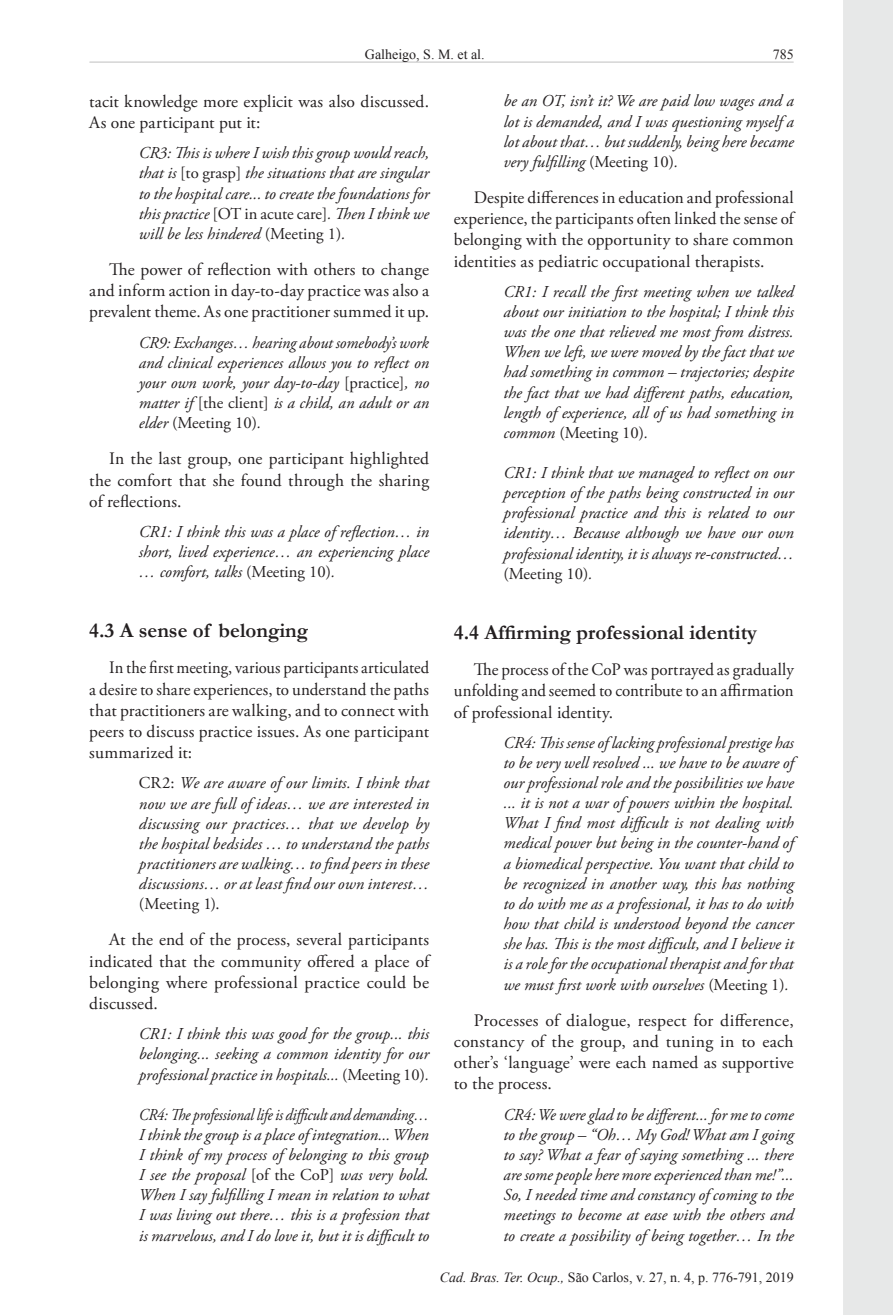
<style>
.page{position:relative;width:893px;height:1315px;background:#fff}
.page>*{position:absolute;margin:0;border:0;box-sizing:border-box;transform-origin:0 0}
.Heading2{font:700 21px "Garamond";color:#231f20}
.Paragraph{font:17.5px/21.2px "Adobe Garamond Pro";letter-spacing:.01em;color:#231f20;text-align:justify}
.Paragraph-2{font:17.5px/21.2px "Adobe Garamond Pro";letter-spacing:.01em;color:#231f20;text-align:justify;scale:.94 1}
.BlockQuote-Italico{font:italic 16.62px/20.1px "Adobe Garamond Pro";color:#231f20;text-align:justify}
.BlockQuote-Italico-2{font:italic 16.62px/20.1px "Adobe Garamond Pro";color:#231f20;text-align:justify;scale:.91 1}
.t1{font:14px "Times New Roman";color:#231f20}
.s1{font-style:normal}
.s2{font-style:italic}
</style>
<div class="page">
<div style="left:843px;top:0;width:50px;height:1315px;background:#e7e8e8"></div>
<hr style="left:90px;top:62px;width:703px;height:1px;background:#c0c0c0">
<p class="t1" style="left:365px;top:45px;width:121px">Galheigo, S. M. et al.</p>
<p class="Paragraph" style="left:89px;top:91px;width:341px">tacit knowledge more explicit was also discussed.<br>As one participant put it:</p>
<p class="BlockQuote-Italico" style="left:139px;top:143px;width:292px">CR3: This is where I wish this group would reach, that is <span class="s1">[to grasp]</span> the situations that are singular to the hospital care... to create the foundations for this practice <span class="s1">[OT in acute care]</span>. Then I think we will be less hindered <span class="s1">(Meeting 1)</span>.</p>
<p class="Paragraph" style="left:89px;top:259px;width:341px;text-indent:20px">The power of reflection with others to change and inform action in day-to-day practice was also a prevalent theme. As one practitioner summed it up.</p>
<p class="BlockQuote-Italico" style="left:139px;top:333px;width:292px">CR9: Exchanges… hearing about somebody’s work and clinical experiences allows you to reflect on your own work, your day-to-day <span class="s1">[practice]</span>, no matter if <span class="s1">[the client]</span> is a child, an adult or an elder <span class="s1">(Meeting 10)</span>.</p>
<p class="Paragraph" style="left:89px;top:449px;width:341px;text-indent:20px">In the last group, one participant highlighted the comfort that she found through the sharing of reflections.</p>
<p class="BlockQuote-Italico" style="left:139px;top:522px;width:292px">CR1: I think this was a place of reflection… in short, lived experience… an experiencing place … comfort, talks <span class="s1">(Meeting 10)</span>.</p>
<p class="BlockQuote-Italico" style="left:504px;top:91px;width:292px">be an OT, isn’t it? We are paid low wages and a lot is demanded, and I was questioning myself a lot about that… but suddenly, being here became very fulfilling <span class="s1">(Meeting 10)</span>.</p>
<p class="Paragraph" style="left:454px;top:187px;width:341px;text-indent:20px">Despite differences in education and professional experience, the participants often linked the sense of belonging with the opportunity to share common identities as pediatric occupational therapists.</p>
<p class="BlockQuote-Italico" style="left:504px;top:282px;width:292px">CR1: I recall the first meeting when we talked about our initiation to the hospital; I think this was the one that relieved me most from distress.<br>When we left, we were moved by the fact that we had something in common – trajectories; despite the fact that we had different paths, education, length of experience, all of us had something in common <span class="s1">(Meeting 10)</span>.</p>
<p class="BlockQuote-Italico" style="left:504px;top:463px;width:292px">CR1: I think that we managed to reflect on our perception of the paths being constructed in our professional practice and this is related to our identity… Because although we have our own professional identity, it is always re-constructed… <span class="s1">(Meeting 10)</span>.</p>
<p class="Heading2" style="left:89px;top:616px;width:220px">4.3 A sense of belonging</p>
<p class="Paragraph-2" style="left:89px;top:658px;width:363px;text-indent:20px">In the first meeting, various participants articulated a desire to share experiences, to understand the paths that practitioners are walking, and to connect with peers to discuss practice issues. As one participant summarized it:</p>
<p class="BlockQuote-Italico" style="left:139px;top:773px;width:292px"><span class="s1">CR2:</span> We are aware of our limits. I think that now we are full of ideas… we are interested in discussing our practices… that we develop by the hospital bedsides … to understand the paths practitioners are walking… to find peers in these discussions… or at least find our own interest… <span class="s1">(Meeting 1).</span></p>
<p class="Paragraph" style="left:89px;top:930px;width:341px;text-indent:20px">At the end of the process, several participants indicated that the community offered a place of belonging where professional practice could be discussed.</p>
<p class="BlockQuote-Italico" style="left:139px;top:1024px;width:292px">CR1: I think this was good for the group... this belonging... seeking a common identity for our professional practice in hospitals... <span class="s1">(Meeting 10)</span>.</p>
<p class="BlockQuote-Italico-2" style="left:139px;top:1104px;width:320px">CR4: The professional life is difficult and demanding… I think the group is a place of integration... When I think of my process of belonging to this group I see the proposal <span class="s1">[of the CoP]</span> was very bold.<br>When I say fulfilling I mean in relation to what I was living out there… this is a profession that is marvelous, and I do love it, but it is difficult to</p>
<p class="Heading2" style="left:454px;top:618px;width:305px">4.4 Affirming professional identity</p>
<p class="Paragraph" style="left:454px;top:659px;width:341px;text-indent:20px">The process of the CoP was portrayed as gradually unfolding and seemed to contribute to an affirmation of professional identity.</p>
<p class="BlockQuote-Italico" style="left:504px;top:732px;width:292px">CR4: This sense of lacking professional prestige has to be very well resolved ... we have to be aware of our professional role and the possibilities we have ... it is not a war of powers within the hospital.<br>What I find most difficult is not dealing with medical power but being in the counter-hand of a biomedical perspective. You want that child to be recognized in another way, this has nothing to do with me as a professional, it has to do with how that child is understood beyond the cancer she has. This is the most difficult, and I believe it is a role for the occupational therapist and for that we must first work with ourselves <span class="s1">(Meeting 1)</span>.</p>
<p class="Paragraph" style="left:454px;top:1010px;width:341px;text-indent:20px">Processes of dialogue, respect for difference, constancy of the group, and tuning in to each other’s ‘language’ were each named as supportive to the process.</p>
<p class="BlockQuote-Italico" style="left:504px;top:1104px;width:292px">CR4: We were glad to be different... for me to come to the group – “Oh… My God! What am I going to say? What a fear of saying something ... there are some people here more experienced than me!”...<br>So, I needed time and constancy of coming to the meetings to become at ease with the others and to create a possibility of being together… In the</p>
<p class="t1" style="left:440px;top:1267px;width:356px"><span class="s2">Cad. Bras. Ter. Ocup.,</span> São Carlos, v. 27, n. 4, p. 776-791, 2019</p>
</div>
